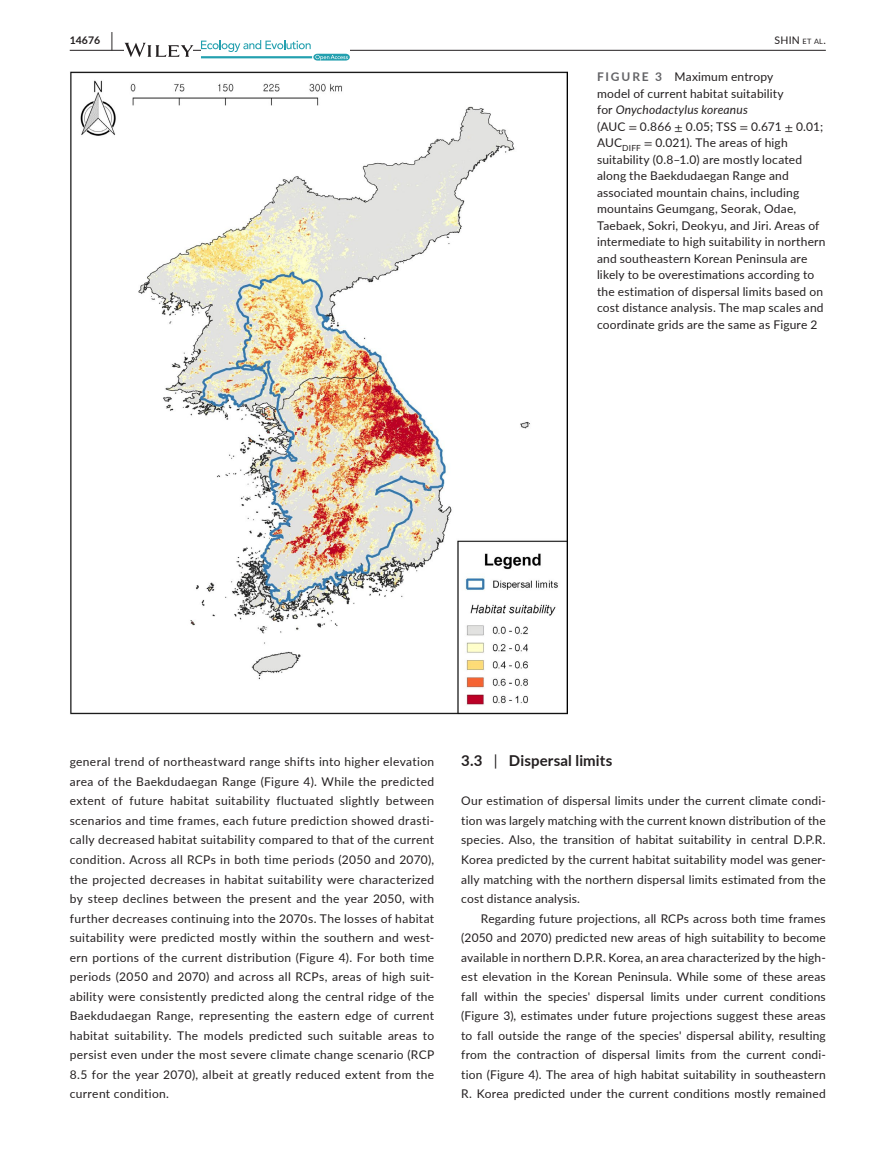
<style>
.page{position:relative;width:893px;height:1174px;background:#fff}
.page>*{position:absolute;margin:0;border:0;box-sizing:border-box;transform-origin:0 0}
.t1{font:700 15px "Lato";letter-spacing:.01em;color:#231f20}
.t2{font:12px/19.5px "Lato";letter-spacing:.015em;color:#231f20;text-align:justify}
.t3{font:10.5px "Lato";color:#231f20}
.t4{font:700 10.5px "Lato";color:#231f20}
.s1{font-size:19.5px}
.s2{font-size:7.35px}
.s3{font-weight:700;color:#636366}
.s4{font-style:italic}
.s5{font-family:"STIX"}
.s6{font-weight:400}
</style>
<div class="page">
<hr style="left:70px;top:50px;width:756px;height:1px;background:#231f20">
<svg style="left:125px;top:43px;width:68px;height:14px"></svg>
<svg style="left:201px;top:40px;width:149px;height:21px"></svg>
<img style="left:70px;top:72px;width:497px;height:642px">
<p class="t4" style="left:70px;top:33px;width:45px">14676 <span class="s1">|</span></p>
<p class="t3" style="left:775px;top:33px;width:53px">SHIN <span class="s2">et al</span>.</p>
<p class="t2" style="left:597px;top:68px;width:230px;line-height:16.5px;text-align:left"><span class="s3">FIGURE 3</span> Maximum entropy<br>model of current habitat suitability<br>for <span class="s4">Onychodactylus koreanus<br></span>(AUC <span class="s5">=</span> 0.866 <span class="s5">±</span> 0.05; TSS <span class="s5">=</span> 0.671 <span class="s5">±</span> 0.01; AUC<sub>DIFF</sub> <span class="s5">=</span> 0.021). The areas of high suitability (0.8–1.0) are mostly located along the Baekdudaegan Range and associated mountain chains, including mountains Geumgang, Seorak, Odae, Taebaek, Sokri, Deokyu, and Jiri. Areas of intermediate to high suitability in northern and southeastern Korean Peninsula are likely to be overestimations according to the estimation of dispersal limits based on cost distance analysis. The map scales and coordinate grids are the same as Figure 2</p>
<p class="t2" style="left:70px;top:752px;width:366px">general trend of northeastward range shifts into higher elevation area of the Baekdudaegan Range (Figure 4). While the predicted extent of future habitat suitability fluctuated slightly between scenarios and time frames, each future prediction showed drasti&shy;cally decreased habitat suitability compared to that of the current condition. Across all RCPs in both time periods (2050 and 2070), the projected decreases in habitat suitability were characterized by steep declines between the present and the year 2050, with further decreases continuing into the 2070s. The losses of habitat suitability were predicted mostly within the southern and west&shy;ern portions of the current distribution (Figure 4). For both time periods (2050 and 2070) and across all RCPs, areas of high suit&shy;ability were consistently predicted along the central ridge of the Baekdudaegan Range, representing the eastern edge of current habitat suitability. The models predicted such suitable areas to persist even under the most severe climate change scenario (RCP 8.5 for the year 2070), albeit at greatly reduced extent from the current condition.</p>
<p class="t1" style="left:461px;top:750px;width:152px">3.3 <span class="s6">|</span> Dispersal limits</p>
<p class="t2" style="left:461px;top:791px;width:366px">Our estimation of dispersal limits under the current climate condi&shy;tion was largely matching with the current known distribution of the species. Also, the transition of habitat suitability in central D.P.R.<br>Korea predicted by the current habitat suitability model was gener&shy;ally matching with the northern dispersal limits estimated from the cost distance analysis.</p>
<p class="t2" style="left:461px;top:908px;width:366px;text-indent:20px">Regarding future projections, all RCPs across both time frames (2050 and 2070) predicted new areas of high suitability to become available in northern D.P.R. Korea, an area characterized by the high&shy;est elevation in the Korean Peninsula. While some of these areas fall within the species' dispersal limits under current conditions (Figure 3), estimates under future projections suggest these areas to fall outside the range of the species' dispersal ability, resulting from the contraction of dispersal limits from the current condi&shy;tion (Figure 4). The area of high habitat suitability in southeastern R. Korea predicted under the current conditions mostly remained</p>
</div>
